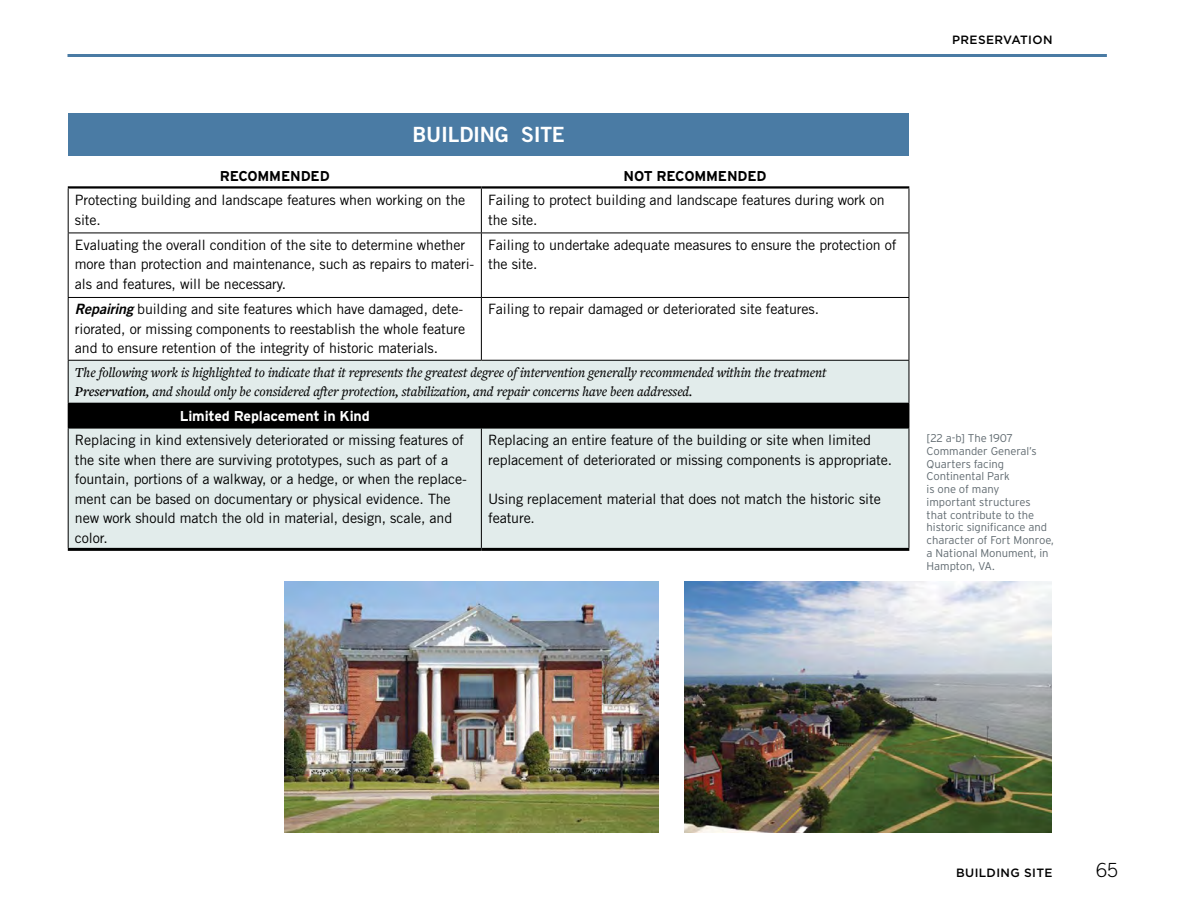
<style>
.page{position:relative;width:1188px;height:918px;background:#fff}
.page>*{position:absolute;margin:0;border:0;box-sizing:border-box;transform-origin:0 0}
.t1{font:21px "Trade Gothic LT Std Bd 2";letter-spacing:-.01em;color:#fff}
.t2{font:300 19.5px "Trade Gothic LT Std";color:#000}
.t3{font:14.25px/19.5px "Trade Gothic LT Std";letter-spacing:-.01em;color:#000}
.t4{font:italic 500 14.25px/19.5px "Freight Text Pro";letter-spacing:-.01em;color:#000}
.t5{font:700 14.25px "Interstate";letter-spacing:-.01em;color:#000}
.t6{font:700 14.25px "Interstate";letter-spacing:-.01em;color:#fff}
.t7{font:500 12px "Gotham";letter-spacing:.03em;color:#000}
.t8{font:300 11.25px/12.8px "Interstate";letter-spacing:-.005em;color:#606a70}
.s1{font-family:"Trade Gothic LT Std Bd 2 Obl"}
.s2{font-weight:600}
</style>
<div class="page">
<hr style="left:68px;top:54px;width:1039px;height:3px;background:#4a7ba4">
<div style="left:68px;top:360px;width:841px;height:43px;background:#e2eceb"></div>
<div style="left:68px;top:403px;width:413px;height:25px;background:#000"></div>
<div style="left:481px;top:403px;width:428px;height:25px;background:#000"></div>
<div style="left:68px;top:428px;width:413px;height:121px;background:#e2eceb"></div>
<div style="left:481px;top:428px;width:428px;height:121px;background:#e2eceb"></div>
<hr style="left:68px;top:186px;width:413px;height:3px;background:#000">
<hr style="left:481px;top:186px;width:428px;height:3px;background:#000">
<hr style="left:68px;top:428px;width:413px;height:1px;background:#000">
<hr style="left:481px;top:428px;width:428px;height:1px;background:#000">
<hr style="left:68px;top:548px;width:413px;height:3px;background:#000">
<hr style="left:481px;top:548px;width:428px;height:3px;background:#000">
<hr style="left:68px;top:297px;width:413px;height:1px;background:#000">
<hr style="left:481px;top:297px;width:428px;height:1px;background:#000">
<hr style="left:68px;top:233px;width:413px;height:1px;background:#000">
<hr style="left:481px;top:233px;width:428px;height:1px;background:#000">
<hr style="left:68px;top:360px;width:413px;height:1px;background:#000">
<hr style="left:481px;top:360px;width:428px;height:1px;background:#000">
<hr style="left:481px;top:189px;width:1px;height:44px;background:#000">
<hr style="left:909px;top:189px;width:1px;height:44px;background:#000">
<hr style="left:481px;top:233px;width:1px;height:64px;background:#000">
<hr style="left:909px;top:233px;width:1px;height:64px;background:#000">
<hr style="left:481px;top:298px;width:1px;height:62px;background:#000">
<hr style="left:909px;top:298px;width:1px;height:62px;background:#000">
<hr style="left:909px;top:361px;width:1px;height:42px;background:#000">
<svg style="left:909px;top:404px;width:1px;height:24px"></svg>
<hr style="left:481px;top:428px;width:1px;height:120px;background:#000">
<hr style="left:909px;top:428px;width:1px;height:120px;background:#000">
<hr style="left:68px;top:189px;width:1px;height:44px;background:#000">
<hr style="left:68px;top:233px;width:1px;height:64px;background:#000">
<hr style="left:68px;top:298px;width:1px;height:62px;background:#000">
<hr style="left:68px;top:361px;width:1px;height:42px;background:#000">
<hr style="left:68px;top:428px;width:1px;height:120px;background:#000">
<div style="left:68px;top:114px;width:841px;height:42px;background:#4a7ba4"></div>
<img style="left:285px;top:582px;width:374px;height:250px">
<img style="left:685px;top:582px;width:367px;height:250px">
<p class="t7" style="left:952px;top:33px;width:102px">PRESERVATION</p>
<h1 class="t1" style="left:412px;top:122px;width:154px">BUILDING SITE</h1>
<p class="t5" style="left:220px;top:167px;width:112px">RECOMMENDED</p>
<p class="t5" style="left:624px;top:167px;width:145px">NOT RECOMMENDED</p>
<p class="t3" style="left:75px;top:190px;width:392px">Protecting building and landscape features when working on the site.</p>
<p class="t3" style="left:488px;top:190px;width:398px">Failing to protect building and landscape features during work on the site.</p>
<p class="t3" style="left:75px;top:235px;width:401px">Evaluating the overall condition of the site to determine whether more than protection and maintenance, such as repairs to materi&shy;als and features, will be necessary.</p>
<p class="t3" style="left:488px;top:235px;width:410px">Failing to undertake adequate measures to ensure the protection of the site.</p>
<p class="t3" style="left:75px;top:299px;width:392px"><span class="s1">Repairing</span> building and site features which have damaged, dete&shy;riorated, or missing components to reestablish the whole feature and to ensure retention of the integrity of historic materials.</p>
<p class="t3" style="left:488px;top:299px;width:332px">Failing to repair damaged or deteriorated site features.</p>
<p class="t4" style="left:75px;top:362px;width:753px">The following work is highlighted to indicate that it represents the greatest degree of intervention generally recommended within the treatment<br><span class="s2">Preservation</span>, and should only be considered after protection, stabilization, and repair concerns have been addressed.</p>
<p class="t6" style="left:180px;top:408px;width:192px">Limited Replacement in Kind</p>
<p class="t3" style="left:75px;top:430px;width:393px">Replacing in kind extensively deteriorated or missing features of the site when there are surviving prototypes, such as part of a fountain, portions of a walkway, or a hedge, or when the replace&shy;ment can be based on documentary or physical evidence. The new work should match the old in material, design, scale, and color.</p>
<p class="t3" style="left:488px;top:430px;width:406px">Replacing an entire feature of the building or site when limited replacement of deteriorated or missing components is appropriate.</p>
<p class="t3" style="left:488px;top:489px;width:394px">Using replacement material that does not match the historic site feature.</p>
<p class="t8" style="left:927px;top:432px;width:129px">[22 a-b] The 1907<br>Commander General’s<br>Quarters facing<br>Continental Park<br>is one of many<br>important structures that contribute to the historic significance and character of Fort Monroe, a National Monument, in<br>Hampton, VA.</p>
<p class="t7" style="left:956px;top:866px;width:98px">BUILDING SITE</p>
<h2 class="t2" style="left:1096px;top:859px;width:23px">65</h2>
</div>
